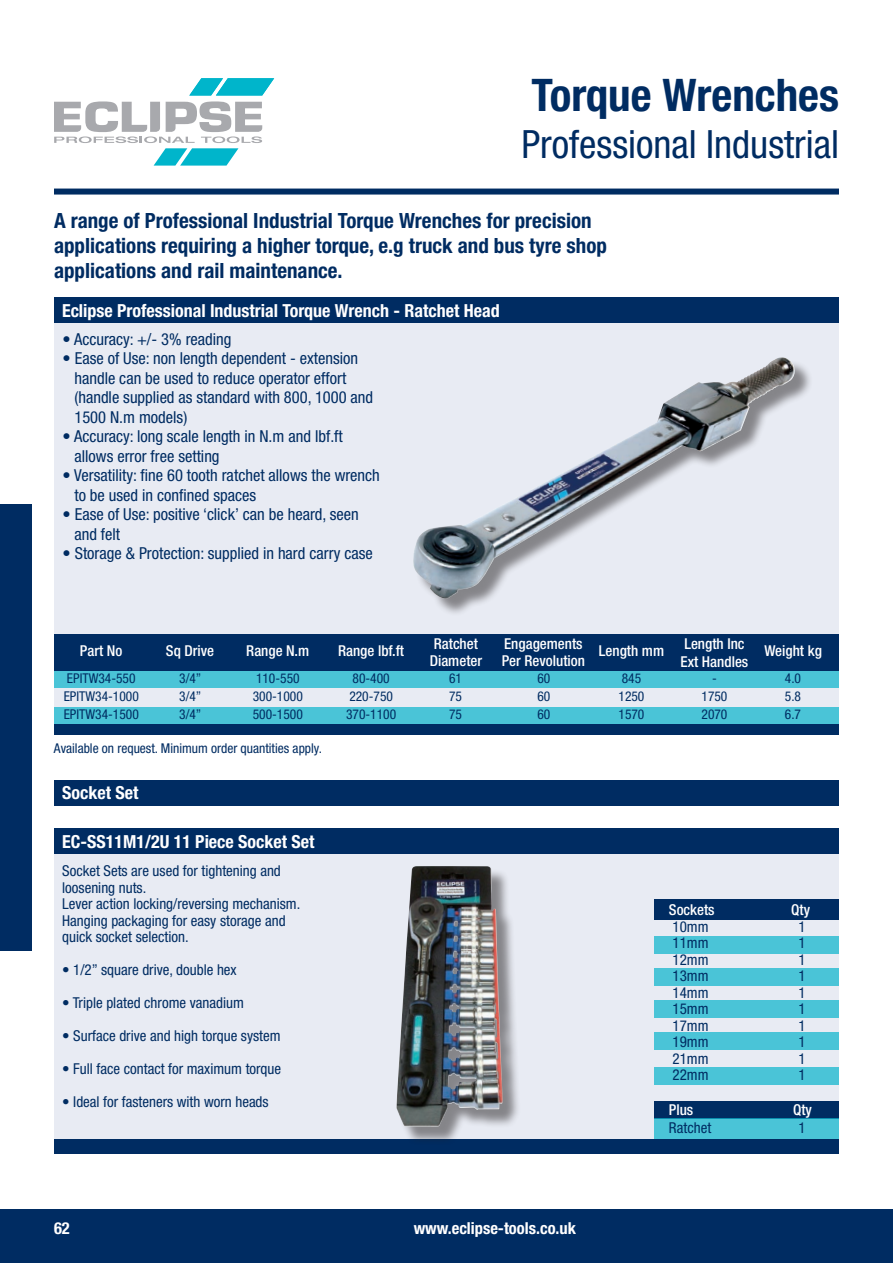
<style>
.page{position:relative;width:893px;height:1263px;background:#fff}
.page>*{position:absolute;margin:0;border:0;box-sizing:border-box;transform-origin:0 0}
.t1{font:700 condensed 45px "Helvetica Neue";color:#002c62}
.t2{font:condensed 39px "Helvetica Neue LT Std";color:#002c62}
.t3{font:700 condensed 21px/25.2px "Helvetica Neue";color:#002c62}
.t4{font:700 condensed 18px "Helvetica Neue";color:#fff}
.t5{font:condensed 16.5px/19.5px "Helvetica Neue LT Std";color:#002c62}
.t6{font:700 condensed 16.5px "Helvetica Neue";color:#fff}
.t7{font:condensed 15px/16.5px "Helvetica Neue LT Std";color:#002c62}
.t8{font:500 condensed 15px/16.5px "Helvetica Neue";color:#fff}
.t9{font:condensed 13.5px/18px "Helvetica Neue LT Std";color:#002c62;text-align:justify}
</style>
<div class="page">
<div style="left:0;top:1209px;width:893px;height:54px;background:#002c62"></div>
<div style="left:54px;top:298px;width:785px;height:437px;background:#e8ebf3"></div>
<svg style="left:54px;top:78px;width:220px;height:88px"></svg>
<div style="left:54px;top:189px;width:785px;height:6px;background:#002c62"></div>
<div style="left:54px;top:670px;width:785px;height:18px;background:#4ac4d7"></div>
<div style="left:54px;top:707px;width:785px;height:17px;background:#4ac4d7"></div>
<div style="left:54px;top:634px;width:785px;height:36px;background:#002c62"></div>
<div style="left:54px;top:724px;width:785px;height:11px;background:#002c62"></div>
<div style="left:54px;top:828px;width:785px;height:325px;background:#e8ebf3"></div>
<div style="left:54px;top:828px;width:785px;height:25px;background:#002c62"></div>
<div style="left:654px;top:900px;width:185px;height:20px;background:#002c62"></div>
<div style="left:654px;top:1101px;width:185px;height:17px;background:#002c62"></div>
<div style="left:54px;top:780px;width:785px;height:25px;background:#002c62"></div>
<div style="left:54px;top:298px;width:785px;height:25px;background:#002c62"></div>
<div style="left:54px;top:1139px;width:785px;height:14px;background:#002c62"></div>
<div style="left:399px;top:868px;width:122px;height:277px;background:#231f20;opacity:.5"></div>
<img style="left:396px;top:866px;width:107px;height:261px">
<div style="left:415px;top:360px;width:398px;height:257px;background:#231f20;opacity:.5"></div>
<img style="left:413px;top:357px;width:385px;height:242px">
<div style="left:0;top:504px;width:32px;height:446px;background:#002c62"></div>
<div style="left:654px;top:936px;width:185px;height:17px;background:#4ac4d7"></div>
<div style="left:654px;top:1118px;width:185px;height:21px;background:#4ac4d7"></div>
<div style="left:654px;top:968px;width:185px;height:18px;background:#4ac4d7"></div>
<div style="left:654px;top:1000px;width:185px;height:18px;background:#4ac4d7"></div>
<div style="left:654px;top:1032px;width:185px;height:18px;background:#4ac4d7"></div>
<div style="left:654px;top:1067px;width:185px;height:18px;background:#4ac4d7"></div>
<h1 class="t1" style="left:532px;top:68px;width:309px">Torque Wrenches</h1>
<h2 class="t2" style="left:521px;top:121px;width:319px">Professional Industrial</h2>
<p class="t3" style="left:54px;top:207px;width:554px">A range of Professional Industrial Torque Wrenches for precision applications requiring a higher torque, e.g truck and bus tyre shop applications and rail maintenance.</p>
<p class="t4" style="left:62px;top:300px;width:439px">Eclipse Professional Industrial Torque Wrench - Ratchet Head</p>
<p class="t5" style="left:63px;top:329px;width:170px">• Accuracy: +/- 3% reading</p>
<p class="t5" style="left:74px;top:348px;width:300px;text-indent:-12px">• Ease of Use: non length dependent - extension handle can be used to reduce operator effort (handle supplied as standard with 800, 1000 and 1500 N.m models)</p>
<p class="t5" style="left:74px;top:426px;width:270px;text-indent:-12px">• Accuracy: long scale length in N.m and Ibf.ft allows error free setting</p>
<p class="t5" style="left:74px;top:465px;width:307px;text-indent:-12px">• Versatility: fine 60 tooth ratchet allows the wrench to be used in confined spaces</p>
<p class="t5" style="left:74px;top:504px;width:286px;text-indent:-12px">• Ease of Use: positive ‘click’ can be heard, seen and felt</p>
<p class="t5" style="left:63px;top:543px;width:312px">• Storage &amp; Protection: supplied in hard carry case</p>
<p class="t8" style="left:80px;top:642px;width:44px">Part No</p>
<p class="t8" style="left:338px;top:642px;width:68px">Range lbf.ft</p>
<p class="t8" style="left:430px;top:635px;width:54px">Ratchet<br>Diameter</p>
<p class="t8" style="left:166px;top:642px;width:50px">Sq Drive</p>
<p class="t8" style="left:502px;top:635px;width:85px">Engagements<br>Per Revolution</p>
<p class="t8" style="left:599px;top:642px;width:67px">Length mm</p>
<p class="t8" style="left:681px;top:635px;width:69px;line-height:18px">Length Inc<br>Ext Handles</p>
<p class="t8" style="left:246px;top:642px;width:65px">Range N.m</p>
<p class="t8" style="left:764px;top:642px;width:59px">Weight kg</p>
<p class="t9" style="left:64px;top:669px;width:77px;text-align:left">EPITW34-550<br>EPITW34-1000<br>EPITW34-1500</p>
<p class="t9" style="left:179px;top:669px;width:24px">3/4” 3/4” 3/4”</p>
<p class="t9" style="left:253px;top:669px;width:52px;text-align:left">110-550<br>300-1000<br>500-1500</p>
<p class="t9" style="left:54px;top:739px;width:269px">Available on request. Minimum order quantities apply.</p>
<p class="t4" style="left:62px;top:782px;width:78px">Socket Set</p>
<p class="t4" style="left:62px;top:830px;width:254px">EC-SS11M1/2U 11 Piece Socket Set</p>
<p class="t7" style="left:62px;top:862px;width:240px">Socket Sets are used for tightening and loosening nuts.<br>Lever action locking/reversing mechanism.<br>Hanging packaging for easy storage and quick socket selection.</p>
<p class="t7" style="left:62px;top:961px;width:176px">• 1/2” square drive, double hex</p>
<p class="t7" style="left:62px;top:994px;width:183px">• Triple plated chrome vanadium</p>
<p class="t7" style="left:62px;top:1027px;width:220px">• Surface drive and high torque system</p>
<p class="t7" style="left:62px;top:1060px;width:221px">• Full face contact for maximum torque</p>
<p class="t7" style="left:62px;top:1093px;width:208px">• Ideal for fasteners with worn heads</p>
<p class="t9" style="left:346px;top:669px;width:52px;text-align:center">80-400<br>220-750<br>370-1100</p>
<p class="t9" style="left:449px;top:669px;width:14px">61<br>75<br>75</p>
<p class="t9" style="left:537px;top:669px;width:14px">60<br>60<br>60</p>
<p class="t9" style="left:618px;top:669px;width:27px;text-align:left">845<br>1250<br>1570</p>
<p class="t9" style="left:701px;top:669px;width:27px;text-align:center">-<br>1750<br>2070</p>
<p class="t9" style="left:785px;top:669px;width:18px">4.0<br>5.8<br>6.7</p>
<p class="t8" style="left:669px;top:901px;width:47px">Sockets</p>
<p class="t8" style="left:791px;top:901px;width:20px">Qty</p>
<p class="t7" style="left:672px;top:918px;width:38px">10mm</p>
<p class="t7" style="left:798px;top:918px;width:9px">1</p>
<p class="t7" style="left:672px;top:934px;width:38px">11mm</p>
<p class="t7" style="left:798px;top:934px;width:9px">1</p>
<p class="t7" style="left:672px;top:951px;width:38px">12mm</p>
<p class="t7" style="left:798px;top:951px;width:9px">1</p>
<p class="t7" style="left:672px;top:967px;width:38px">13mm</p>
<p class="t7" style="left:798px;top:967px;width:9px">1</p>
<p class="t7" style="left:672px;top:984px;width:38px">14mm</p>
<p class="t7" style="left:798px;top:984px;width:9px">1</p>
<p class="t7" style="left:672px;top:1000px;width:38px">15mm</p>
<p class="t7" style="left:798px;top:1000px;width:9px">1</p>
<p class="t7" style="left:672px;top:1017px;width:38px">17mm</p>
<p class="t7" style="left:798px;top:1017px;width:9px">1</p>
<p class="t7" style="left:672px;top:1033px;width:38px">19mm</p>
<p class="t7" style="left:798px;top:1033px;width:9px">1</p>
<p class="t7" style="left:672px;top:1050px;width:38px">21mm</p>
<p class="t7" style="left:798px;top:1050px;width:9px">1</p>
<p class="t7" style="left:672px;top:1066px;width:38px">22mm</p>
<p class="t7" style="left:798px;top:1066px;width:9px">1</p>
<p class="t8" style="left:669px;top:1101px;width:26px">Plus</p>
<p class="t8" style="left:793px;top:1101px;width:20px">Qty</p>
<p class="t7" style="left:669px;top:1119px;width:44px">Ratchet</p>
<p class="t7" style="left:798px;top:1119px;width:9px">1</p>
<p class="t6" style="left:54px;top:1218px;width:17px">62</p>
<p class="t6" style="left:414px;top:1218px;width:164px">www.eclipse-tools.co.uk</p>
</div>
